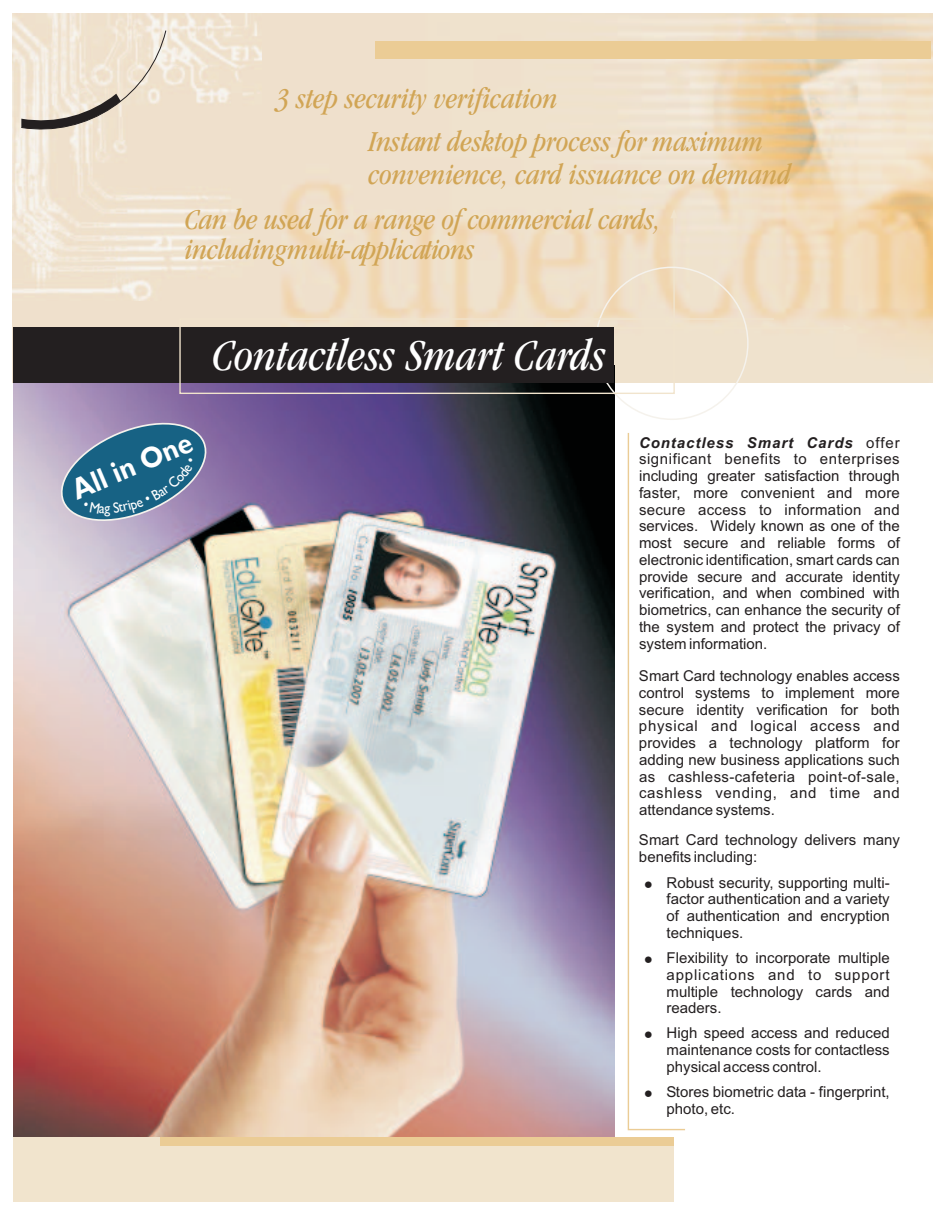
<style>
.page{position:relative;width:945px;height:1215px;background:#fff}
.page>*{position:absolute;margin:0;border:0;box-sizing:border-box;transform-origin:0 0}
.t1{font:45.9px "Garmd ITC Bk Cn BT";color:#fff}
.t2{font:30px/33.6px "Garmd ITC Bk Cn BT";color:#d1a555}
.t3{font:700 30px "Gill Sans";color:#fff;scale:.9 1}
.t4{font:15px/16.8px "Arial";color:#231f20;text-align:justify}
.s1{font-weight:700;font-style:italic}
</style>
<div class="page">
<img style="left:12px;top:14px;width:921px;height:369px">
<img style="left:12px;top:13px;width:250px;height:287px">
<img style="left:13px;top:365px;width:602px;height:774px">
<div style="left:14px;top:1137px;width:660px;height:65px;background:#f1e4cd"></div>
<div style="left:376px;top:41px;width:555px;height:18px;background:#ebcc95"></div>
<svg style="left:21px;top:30px;width:145px;height:108px"></svg>
<hr style="left:673px;top:218px;width:2px;height:105px;background:#f1e4cd">
<svg style="left:670px;top:209px;width:8px;height:9px"></svg>
<hr style="left:24px;top:327px;width:820px;height:2px;background:#f1e4cd">
<svg style="left:843px;top:324px;width:10px;height:8px"></svg>
<hr style="left:580px;top:318px;width:194px;height:2px;background:#f1e4cd">
<div style="left:160px;top:1137px;width:514px;height:9px;background:#ebcc95"></div>
<div style="left:14px;top:327px;width:600px;height:55px;background:#231f20"></div>
<div style="left:179px;top:318px;width:496px;height:76px;border:1px solid #f1e4cd"></div>
<svg style="left:627px;top:433px;width:58px;height:698px"></svg>
<svg style="left:55px;top:415px;width:160px;height:114px"></svg>
<h2 class="t2" style="left:277px;top:83px;width:283px">3 step security verification</h2>
<h2 class="t2" style="left:369px;top:126px;width:424px">Instant desktop process for maximum convenience, card issuance on demand</h2>
<h2 class="t2" style="left:185px;top:206px;width:478px;line-height:30px">Can be used for a range of commercial cards, including multi-applications</h2>
<h1 class="t1" style="left:213px;top:335px;width:395px">Contactless Smart Cards</h1>
<h2 class="t3" style="left:69px;top:481px;width:144px;rotate:-23deg">All in One</h2>
<p class="t4" style="left:639px;top:435px;width:262px"><span class="s1">Contactless Smart Cards</span> offer significant benefits to enterprises including greater satisfaction through faster, more convenient and more secure access to information and services. Widely known as one of the most secure and reliable forms of electronic identification, smart cards can provide secure and accurate identity verification, and when combined with biometrics, can enhance the security of the system and protect the privacy of system information.</p>
<p class="t4" style="left:639px;top:669px;width:262px">Smart Card technology enables access control systems to implement more secure identity verification for both physical and logical access and provides a technology platform for adding new business applications such as cashless-cafeteria point-of-sale, cashless vending, and time and attendance systems.</p>
<p class="t4" style="left:639px;top:833px;width:262px">Smart Card technology delivers many benefits including:</p>
<p class="t4" style="left:667px;top:875px;width:225px">Robust security, supporting multi&shy;factor authentication and a variety of authentication and encryption techniques.</p>
<p class="t4" style="left:667px;top:951px;width:225px">Flexibility to incorporate multiple applications and to support multiple technology cards and readers.</p>
<p class="t4" style="left:667px;top:1026px;width:225px">High speed access and reduced maintenance costs for contactless physical access control.</p>
<p class="t4" style="left:667px;top:1085px;width:225px">Stores biometric data - fingerprint, photo, etc.</p>
</div>
